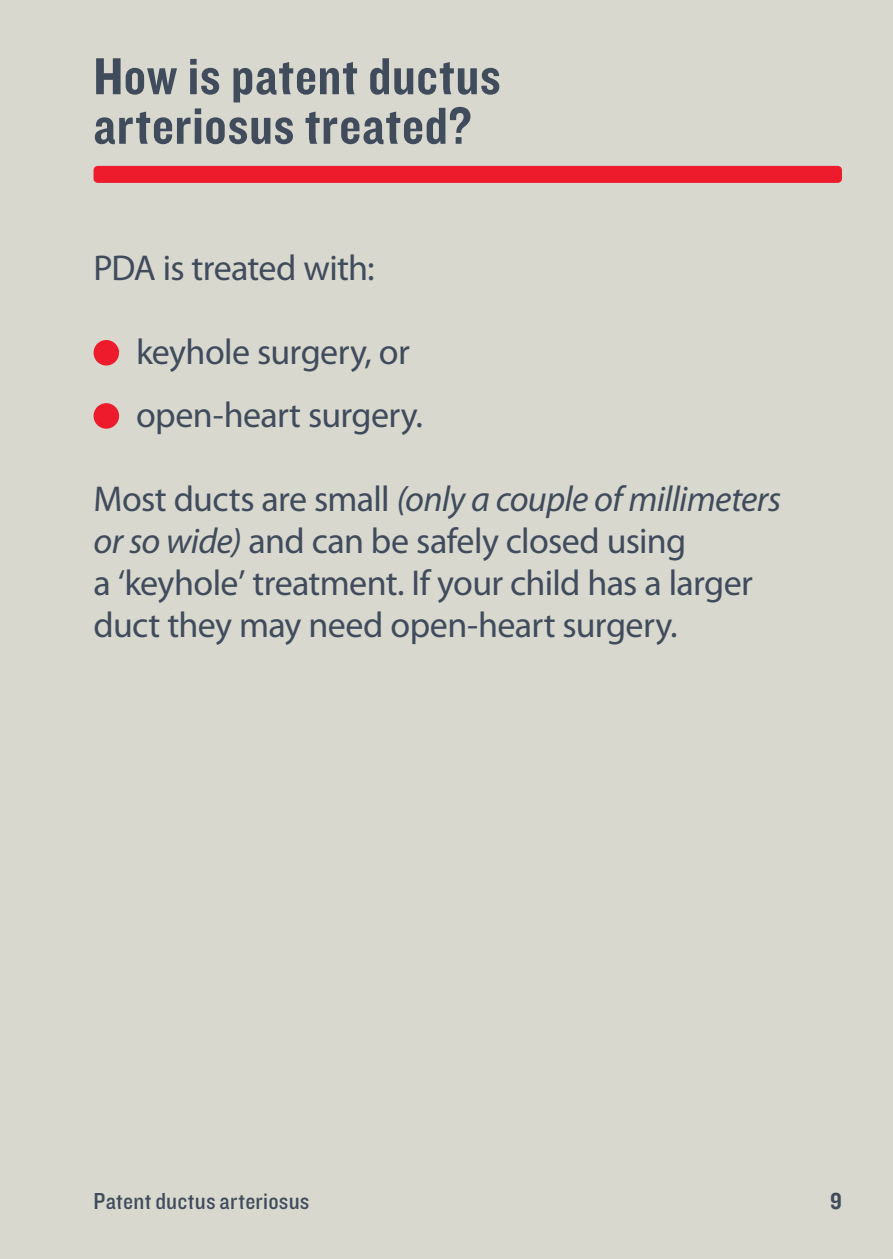
<style>
.page{position:relative;width:893px;height:1259px;background:#d8d8cf}
.page>*{position:absolute;margin:0;border:0;box-sizing:border-box;transform-origin:0 0}
.t1{font:54px/49.5px "Knockout 50 Welterweight";letter-spacing:.015em;color:#404b5c}
.t2{font:36px/42px "Myriad Pro";letter-spacing:-.02em;color:#404b5c}
.t3{font:24px "Knockout 30 Junior Welterwt";letter-spacing:.01em;color:#404b5c}
.t4{font:24px "Knockout 50 Welterweight";color:#404b5c}
.s1{font-style:italic}
</style>
<div class="page">
<div style="left:94px;top:340px;width:25px;height:25px;background:#ee1b2d;border-radius:50%"></div>
<div style="left:94px;top:403px;width:25px;height:26px;background:#ee1b2d;border-radius:50%"></div>
<div style="left:94px;top:166px;width:748px;height:17px;background:#ee1b2d;border-radius:4px"></div>
<h1 class="t1" style="left:94px;top:50px;width:409px">How is patent ductus arteriosus treated?</h1>
<p class="t2" style="left:94px;top:248px;width:283px">PDA is treated with:</p>
<p class="t2" style="left:136px;top:321px;width:288px;line-height:63px">keyhole surgery, or open-heart surgery.</p>
<p class="t2" style="left:94px;top:479px;width:689px">Most ducts are small <span class="s1">(only a couple of millimeters or so wide)</span> and can be safely closed using<br>a ‘keyhole’ treatment. If your child has a larger duct they may need open-heart surgery.</p>
<p class="t3" style="left:94px;top:1185px;width:217px">Patent ductus arteriosus</p>
<p class="t4" style="left:830px;top:1185px;width:13px">9</p>
</div>
